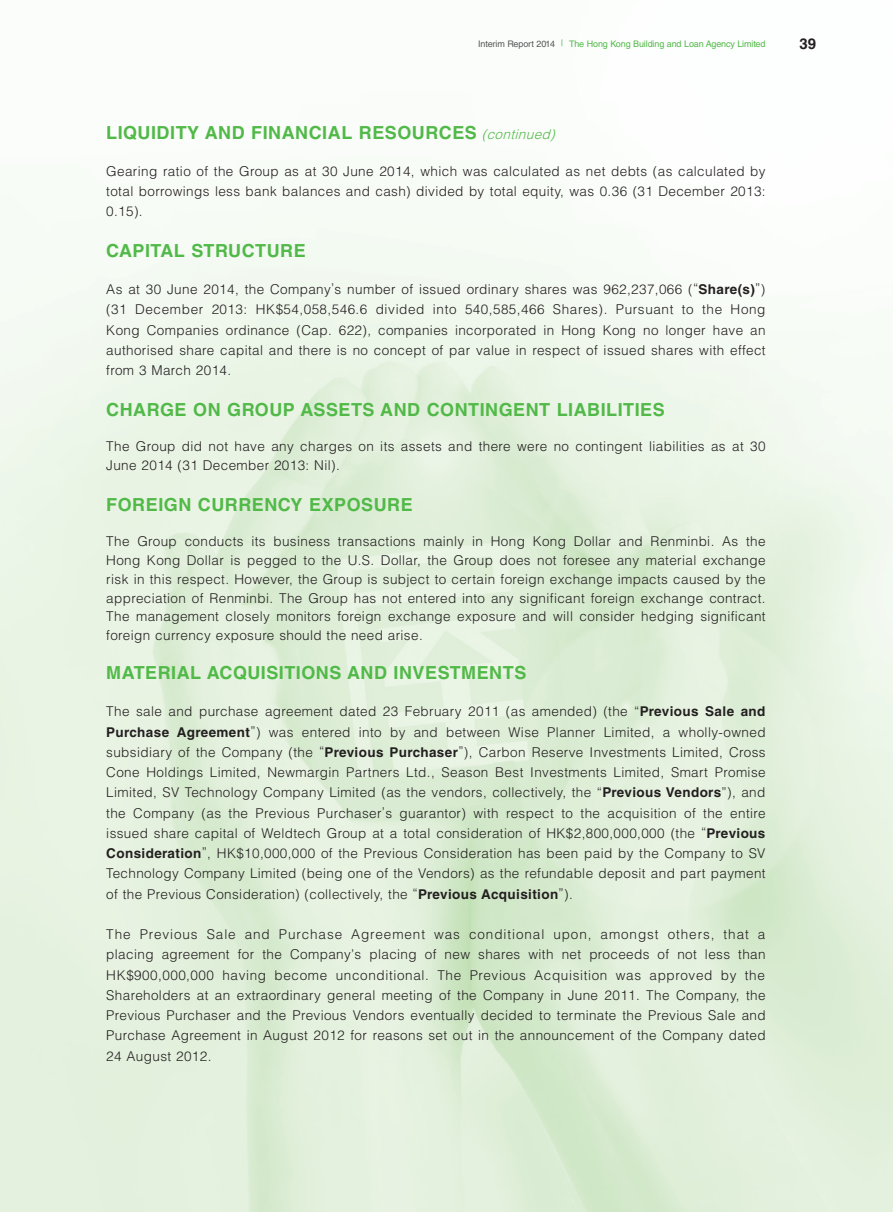
<style>
.page{position:relative;width:893px;height:1212px;background:#fff}
.page>*{position:absolute;margin:0;border:0;box-sizing:border-box;transform-origin:0 0}
.Heading_1{font:700 18px "Helvetica LT Std";letter-spacing:.03em;color:#51b948}
.Body_Text{font:700 15px "Helvetica LT Std";color:#231f20}
.Body_Text-2{font:300 13.5px/20.2px "Helvetica LT Std";letter-spacing:.03em;color:#231f20;text-align:justify}
.Body_Text-3{font:9px "Helvetica LT Std";letter-spacing:-.015em;color:#51b948}
.s1{color:#57585a}
.s2{font-weight:300;font-style:italic;font-size:13.5px}
.s3{font-weight:700}
</style>
<div class="page">
<p class="Body_Text-3" style="left:478px;top:39px;width:289px"><span class="s1">Interim Report 2014</span> | The Hong Kong Building and Loan Agency Limited</p>
<p class="Body_Text" style="left:799px;top:35px;width:18px">39</p>
<p class="Heading_1" style="left:106px;top:121px;width:454px">LIQUIDITY AND FINANCIAL RESOURCES <span class="s2">(continued)</span></p>
<p class="Body_Text-2" style="left:106px;top:161px;width:661px">Gearing ratio of the Group as at 30 June 2014, which was calculated as net debts (as calculated by total borrowings less bank balances and cash) divided by total equity, was 0.36 (31 December 2013:<br>0.15).</p>
<p class="Heading_1" style="left:106px;top:239px;width:201px">CAPITAL STRUCTURE</p>
<p class="Body_Text-2" style="left:106px;top:279px;width:661px">As at 30 June 2014, the Company’s number of issued ordinary shares was 962,237,066 (“<span class="s3">Share(s)</span>”) (31 December 2013: HK$54,058,546.6 divided into 540,585,466 Shares). Pursuant to the Hong Kong Companies ordinance (Cap. 622), companies incorporated in Hong Kong no longer have an authorised share capital and there is no concept of par value in respect of issued shares with effect from 3 March 2014.</p>
<p class="Heading_1" style="left:106px;top:398px;width:560px">CHARGE ON GROUP ASSETS AND CONTINGENT LIABILITIES</p>
<p class="Body_Text-2" style="left:106px;top:437px;width:661px;line-height:18.8px">The Group did not have any charges on its assets and there were no contingent liabilities as at 30<br>June 2014 (31 December 2013: Nil).</p>
<p class="Heading_1" style="left:106px;top:493px;width:308px">FOREIGN CURRENCY EXPOSURE</p>
<p class="Body_Text-2" style="left:106px;top:532px;width:661px;line-height:18.8px">The Group conducts its business transactions mainly in Hong Kong Dollar and Renminbi. As the Hong Kong Dollar is pegged to the U.S. Dollar, the Group does not foresee any material exchange risk in this respect. However, the Group is subject to certain foreign exchange impacts caused by the appreciation of Renminbi. The Group has not entered into any significant foreign exchange contract.<br>The management closely monitors foreign exchange exposure and will consider hedging significant foreign currency exposure should the need arise.</p>
<p class="Heading_1" style="left:106px;top:662px;width:421px">MATERIAL ACQUISITIONS AND INVESTMENTS</p>
<p class="Body_Text-2" style="left:106px;top:701px;width:661px">The sale and purchase agreement dated 23 February 2011 (as amended) (the “<span class="s3">Previous Sale and Purchase Agreement</span>”) was entered into by and between Wise Planner Limited, a wholly-owned subsidiary of the Company (the “<span class="s3">Previous Purchaser</span>”), Carbon Reserve Investments Limited, Cross Cone Holdings Limited, Newmargin Partners Ltd., Season Best Investments Limited, Smart Promise Limited, SV Technology Company Limited (as the vendors, collectively, the “<span class="s3">Previous Vendors</span>”), and the Company (as the Previous Purchaser’s guarantor) with respect to the acquisition of the entire issued share capital of Weldtech Group at a total consideration of HK$2,800,000,000 (the “<span class="s3">Previous Consideration</span>”, HK$10,000,000 of the Previous Consideration has been paid by the Company to SV Technology Company Limited (being one of the Vendors) as the refundable deposit and part payment of the Previous Consideration) (collectively, the “<span class="s3">Previous Acquisition</span>”).</p>
<p class="Body_Text-2" style="left:106px;top:924px;width:661px">The Previous Sale and Purchase Agreement was conditional upon, amongst others, that a placing agreement for the Company’s placing of new shares with net proceeds of not less than HK$900,000,000 having become unconditional. The Previous Acquisition was approved by the Shareholders at an extraordinary general meeting of the Company in June 2011. The Company, the Previous Purchaser and the Previous Vendors eventually decided to terminate the Previous Sale and Purchase Agreement in August 2012 for reasons set out in the announcement of the Company dated 24 August 2012.</p>
</div>
